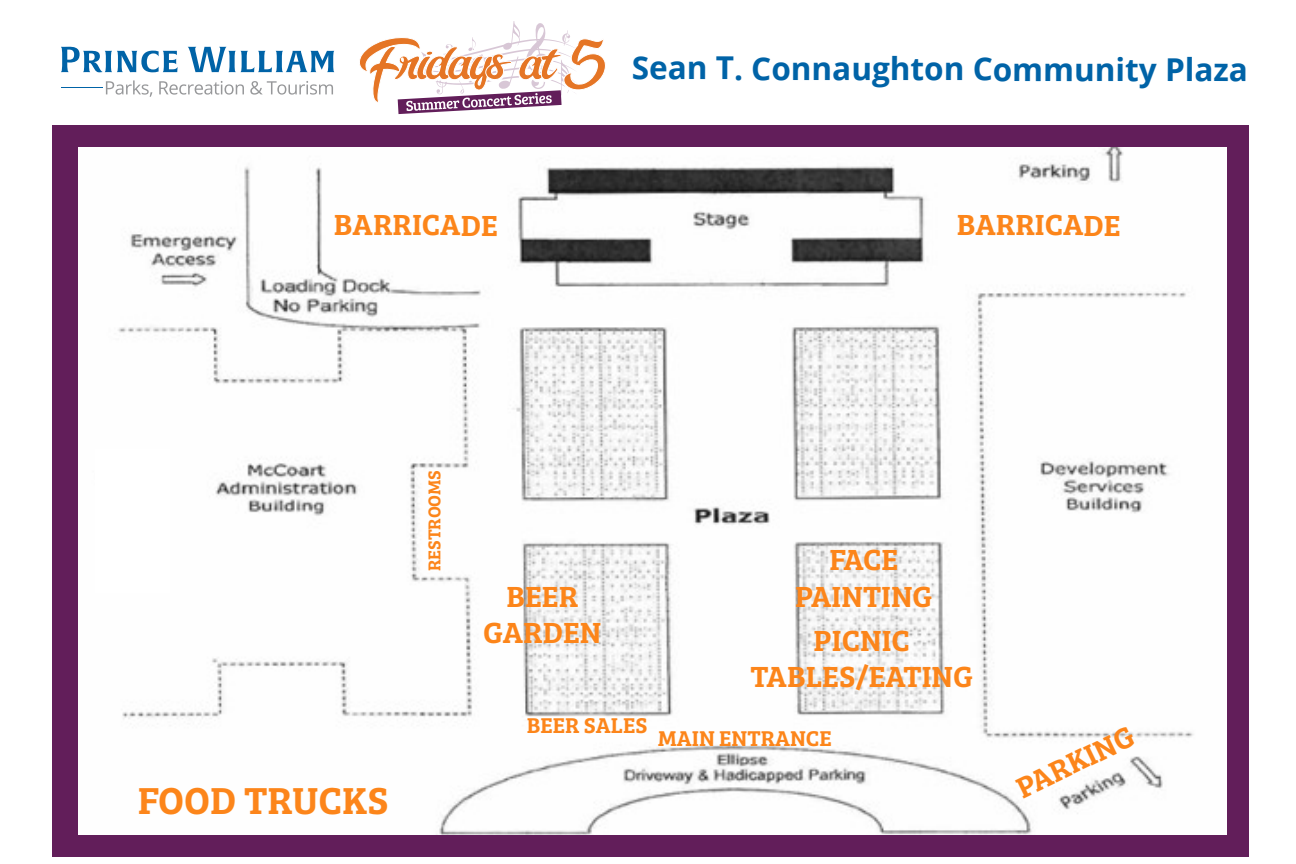
<style>
.page{position:relative;width:1296px;height:864px;background:#fff}
.page>*{position:absolute;margin:0;border:0;box-sizing:border-box;transform-origin:0 0}
.t1{font:38.9px "Bree Serif Sb";color:#fc851a}
.t2{font:700 31.5px "Open Sans";letter-spacing:-.005em;color:#0063a7}
.t3{font:30.1px/36.2px "Bree Serif Sb";color:#fc851a;text-align:center}
.t4{font:22.1px "Bree Serif Sb";color:#fc851a}
.t5{font:17.8px "Bree Serif Sb";color:#fc851a}
</style>
<div class="page">
<svg style="left:61px;top:47px;width:117px;height:25px"></svg>
<svg style="left:188px;top:47px;width:146px;height:25px"></svg>
<hr style="left:61px;top:87px;width:42px;height:1px;background:#0063a7">
<svg style="left:106px;top:80px;width:46px;height:17px"></svg>
<svg style="left:159px;top:81px;width:85px;height:14px"></svg>
<svg style="left:250px;top:81px;width:83px;height:14px"></svg>
<svg style="left:359px;top:21px;width:247px;height:93px"></svg>
<div style="left:52px;top:125px;width:1196px;height:732px;background:#621e5a"></div>
<img style="left:78px;top:147px;width:1148px;height:688px">
<div style="left:95px;top:449px;width:74px;height:144px;background:#fff"></div>
<p class="t2" style="left:632px;top:47px;width:618px">Sean T. Connaughton Community Plaza</p>
<p class="t3" style="left:334px;top:205px;width:166px">BARRICADE</p>
<p class="t3" style="left:957px;top:205px;width:166px">BARRICADE</p>
<p class="t5" style="left:421px;top:571px;width:103px;rotate:-90deg">RESTROOMS</p>
<p class="t1" style="left:138px;top:770px;width:252px">FOOD TRUCKS</p>
<p class="t3" style="left:483px;top:577px;width:120px">BEER<br>GARDEN</p>
<p class="t4" style="left:527px;top:708px;width:122px">BEER SALES</p>
<p class="t3" style="left:795px;top:540px;width:139px">FACE<br>PAINTING</p>
<p class="t3" style="left:751px;top:621px;width:224px">PICNIC<br>TABLES/EATING</p>
<p class="t4" style="left:658px;top:721px;width:176px">MAIN ENTRANCE</p>
<p class="t3" style="left:1010px;top:772px;width:128px;rotate:-26deg">PARKING</p>
</div>
